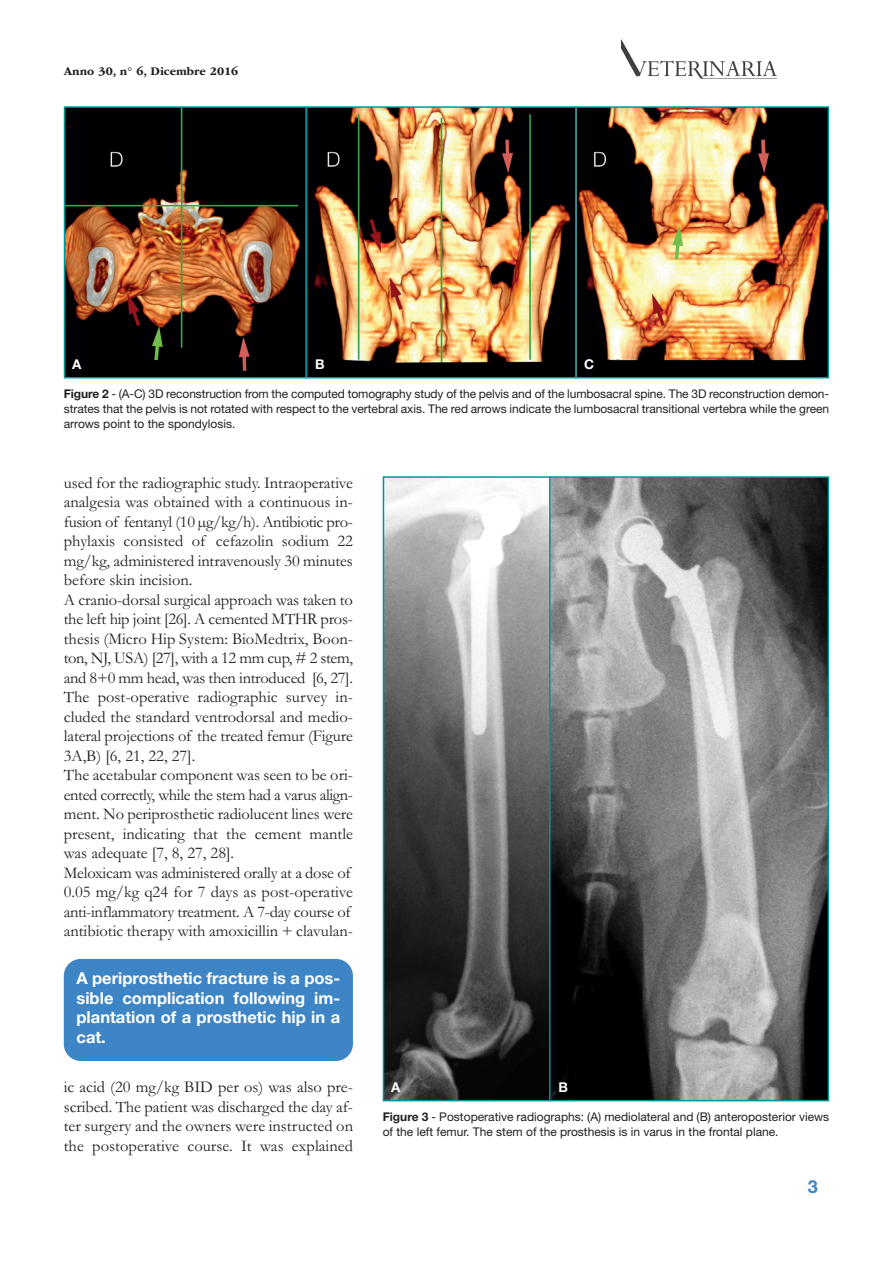
<style>
.page{position:relative;width:893px;height:1263px;background:#fff}
.page>*{position:absolute;margin:0;border:0;box-sizing:border-box;transform-origin:0 0}
.t1{font:700 18px "Helvetica Neue LT Std";color:#3e85c5}
.t2{font:16.5px/19.5px "Garamond";letter-spacing:-.005em;color:#231f20}
.t3{font:700 16.5px/19.5px "Helvetica Neue LT Std";color:#fff;text-align:justify}
.t4{font:700 13.5px "Helvetica Neue LT Std";color:#fff}
.t5{font:12px/15px "Helvetica Neue LT Std";color:#231f20;text-align:justify}
.t6{font:700 12px "ITC Garamond Std";color:#231f20}
.s1{font-weight:700}
</style>
<div class="page">
<img style="left:622px;top:40px;width:155px;height:39px">
<img style="left:67px;top:109px;width:759px;height:266px">
<div style="left:64px;top:106px;width:765px;height:272px;border:2px solid #009697"></div>
<hr style="left:306px;top:106px;width:1px;height:272px;background:#009697">
<hr style="left:575px;top:106px;width:1px;height:272px;background:#009697">
<img style="left:386px;top:479px;width:440px;height:619px">
<div style="left:383px;top:476px;width:446px;height:625px;border:2px solid #009697"></div>
<hr style="left:549px;top:476px;width:2px;height:625px;background:#009697">
<div style="left:64px;top:959px;width:289px;height:102px;background:#3e85c5;border-radius:17px"></div>
<p class="t6" style="left:64px;top:64px;width:176px">Anno 30, n° 6, Dicembre 2016</p>
<p class="t4" style="left:72px;top:359px;width:11px">A</p>
<p class="t4" style="left:315px;top:359px;width:11px">B</p>
<p class="t4" style="left:584px;top:359px;width:12px">C</p>
<p class="t5" style="left:64px;top:387px;width:767px"><span class="s1">Figure 2</span> - (A-C) 3D reconstruction from the computed tomography study of the pelvis and of the lumbosacral spine. The 3D reconstruction demon&shy;strates that the pelvis is not rotated with respect to the vertebral axis. The red arrows indicate the lumbosacral transitional vertebra while the green arrows point to the spondylosis.</p>
<p class="t2" style="left:64px;top:475px;width:291px">used for the radiographic study. Intraoperative analgesia was obtained with a continuous in&shy;fusion of fentanyl (10 µg/kg/h). Antibiotic pro&shy;phylaxis consisted of cefazolin sodium 22 mg/kg, administered intravenously 30 minutes before skin incision.<br>A cranio-dorsal surgical approach was taken to the left hip joint [26]. A cemented MTHR pros&shy;thesis (Micro Hip System: BioMedtrix, Boon&shy;ton, NJ, USA) [27], with a 12 mm cup, # 2 stem, and 8+0 mm head, was then introduced [6, 27].<br>The post-operative radiographic survey in&shy;cluded the standard ventrodorsal and medio&shy;lateral projections of the treated femur (Figure 3A,B) [6, 21, 22, 27].<br>The acetabular component was seen to be ori&shy;ented correctly, while the stem had a varus align&shy;ment. No periprosthetic radiolucent lines were present, indicating that the cement mantle was adequate [7, 8, 27, 28].<br>Meloxicam was administered orally at a dose of 0.05 mg/kg q24 for 7 days as post-operative anti-inflammatory treatment. A 7-day course of antibiotic therapy with amoxicillin + clavulan-</p>
<p class="t3" style="left:77px;top:970px;width:265px">A periprosthetic fracture is a pos&shy;sible complication following im&shy;plantation of a prosthetic hip in a cat.</p>
<p class="t2" style="left:64px;top:1079px;width:291px;text-align:justify">ic acid (20 mg/kg BID per os) was also pre&shy;scribed. The patient was discharged the day af&shy;ter surgery and the owners were instructed on the postoperative course. It was explained</p>
<p class="t4" style="left:391px;top:1082px;width:11px">A</p>
<p class="t4" style="left:558px;top:1082px;width:11px">B</p>
<p class="t5" style="left:383px;top:1110px;width:448px"><span class="s1">Figure 3</span> - Postoperative radiographs: (A) mediolateral and (B) anteroposterior views of the left femur. The stem of the prosthesis is in varus in the frontal plane.</p>
<p class="t1" style="left:808px;top:1180px;width:12px">3</p>
</div>
